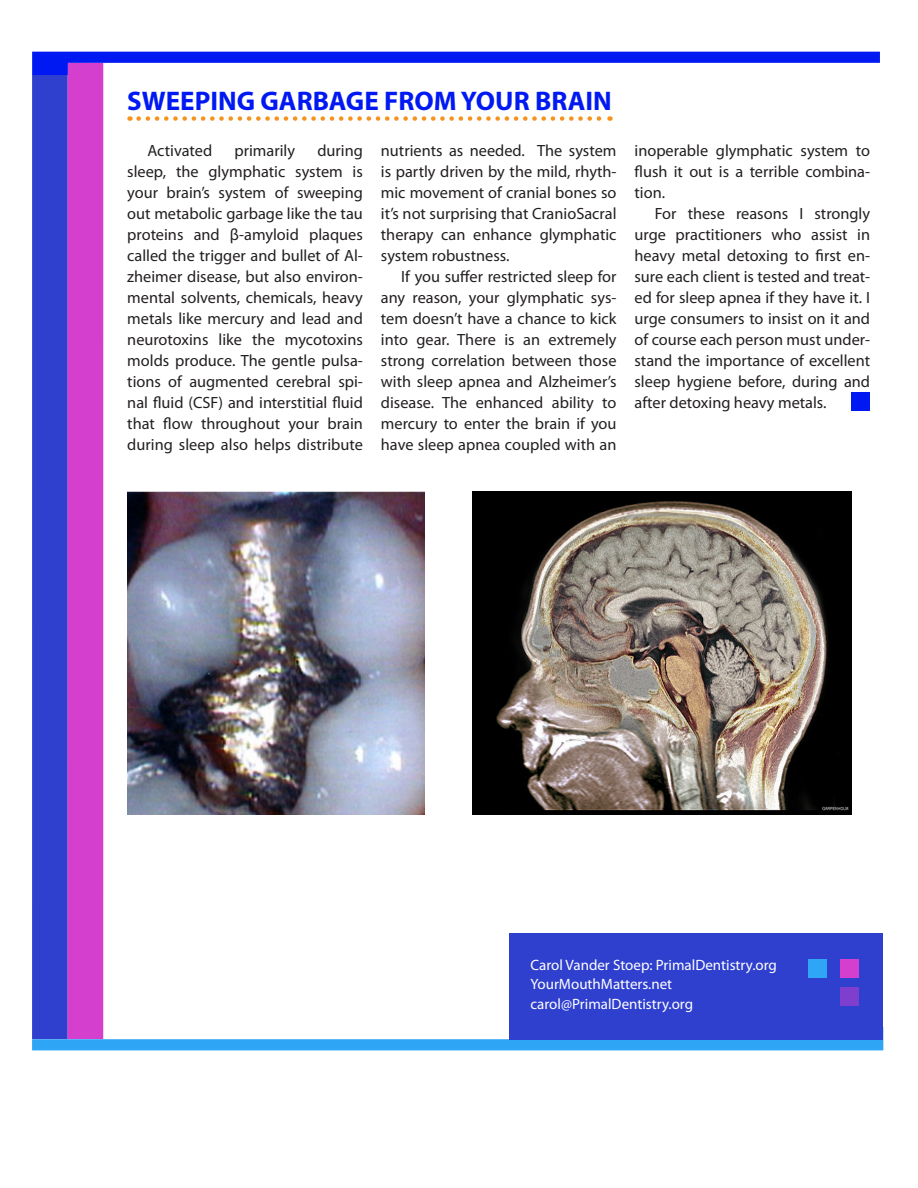
<style>
.page{position:relative;width:918px;height:1188px;background:#fff}
.page>*{position:absolute;margin:0;border:0;box-sizing:border-box;transform-origin:0 0}
.t1{font:700 27px "Myriad Pro";color:#0019f2}
.t2{font:16.35px/21px "Myriad Pro";color:#231f20;text-align:justify}
.t3{font:15px/19.5px "Myriad Pro";color:#fff}
</style>
<div class="page">
<div style="left:32px;top:75px;width:36px;height:964px;background:#2f3fce"></div>
<div style="left:68px;top:63px;width:35px;height:976px;background:#d53fce"></div>
<svg style="left:32px;top:52px;width:848px;height:23px"></svg>
<img style="left:127px;top:491px;width:298px;height:323px">
<svg style="left:32px;top:1027px;width:851px;height:23px"></svg>
<div style="left:510px;top:934px;width:373px;height:106px;background:#2f3fce"></div>
<svg style="left:139px;top:116px;width:472px;height:5px"></svg>
<div style="left:852px;top:392px;width:18px;height:19px;background:#0019f2"></div>
<img style="left:473px;top:491px;width:378px;height:323px">
<div style="left:840px;top:960px;width:19px;height:18px;background:#d53fce"></div>
<div style="left:840px;top:987px;width:19px;height:19px;background:#7f3fce"></div>
<div style="left:809px;top:960px;width:18px;height:18px;background:#2fa5f5"></div>
<h1 class="t1" style="left:127px;top:83px;width:486px">SWEEPING GARBAGE FROM YOUR BRAIN</h1>
<p class="t2" style="left:148px;top:140px;width:66px">Activated</p>
<p class="t2" style="left:234px;top:140px;width:62px">primarily</p>
<p class="t2" style="left:127px;top:140px;width:237px;text-indent:190px">during sleep, the glymphatic system is your brain’s system of sweeping out metabolic garbage like the tau proteins and β-amyloid plaques called the trigger and bullet of Al&shy;zheimer disease, but also environ&shy;mental solvents, chemicals, heavy metals like mercury and lead and neurotoxins like the mycotoxins molds produce. The gentle pulsa&shy;tions of augmented cerebral spi&shy;nal fluid (CSF) and interstitial fluid that flow throughout your brain during sleep also helps distribute</p>
<p class="t2" style="left:381px;top:140px;width:237px">nutrients as needed. The system is partly driven by the mild, rhyth&shy;mic movement of cranial bones so it’s not surprising that CranioSacral therapy can enhance glymphatic system robustness.</p>
<p class="t2" style="left:381px;top:266px;width:237px;text-indent:20px">If you suffer restricted sleep for any reason, your glymphatic sys&shy;tem doesn’t have a chance to kick into gear. There is an extremely strong correlation between those with sleep apnea and Alzheimer’s disease. The enhanced ability to mercury to enter the brain if you have sleep apnea coupled with an</p>
<p class="t2" style="left:635px;top:140px;width:237px">inoperable glymphatic system to flush it out is a terrible combina&shy;tion.</p>
<p class="t2" style="left:635px;top:203px;width:237px;text-indent:20px">For these reasons I strongly urge practitioners who assist in heavy metal detoxing to first en&shy;sure each client is tested and treat&shy;ed for sleep apnea if they have it. I urge consumers to insist on it and of course each person must under&shy;stand the importance of excellent sleep hygiene before, during and after detoxing heavy metals.</p>
<p class="t3" style="left:531px;top:955px;width:248px">Carol Vander Stoep: PrimalDentistry.org<br>YourMouthMatters.net carol@PrimalDentistry.org</p>
</div>
